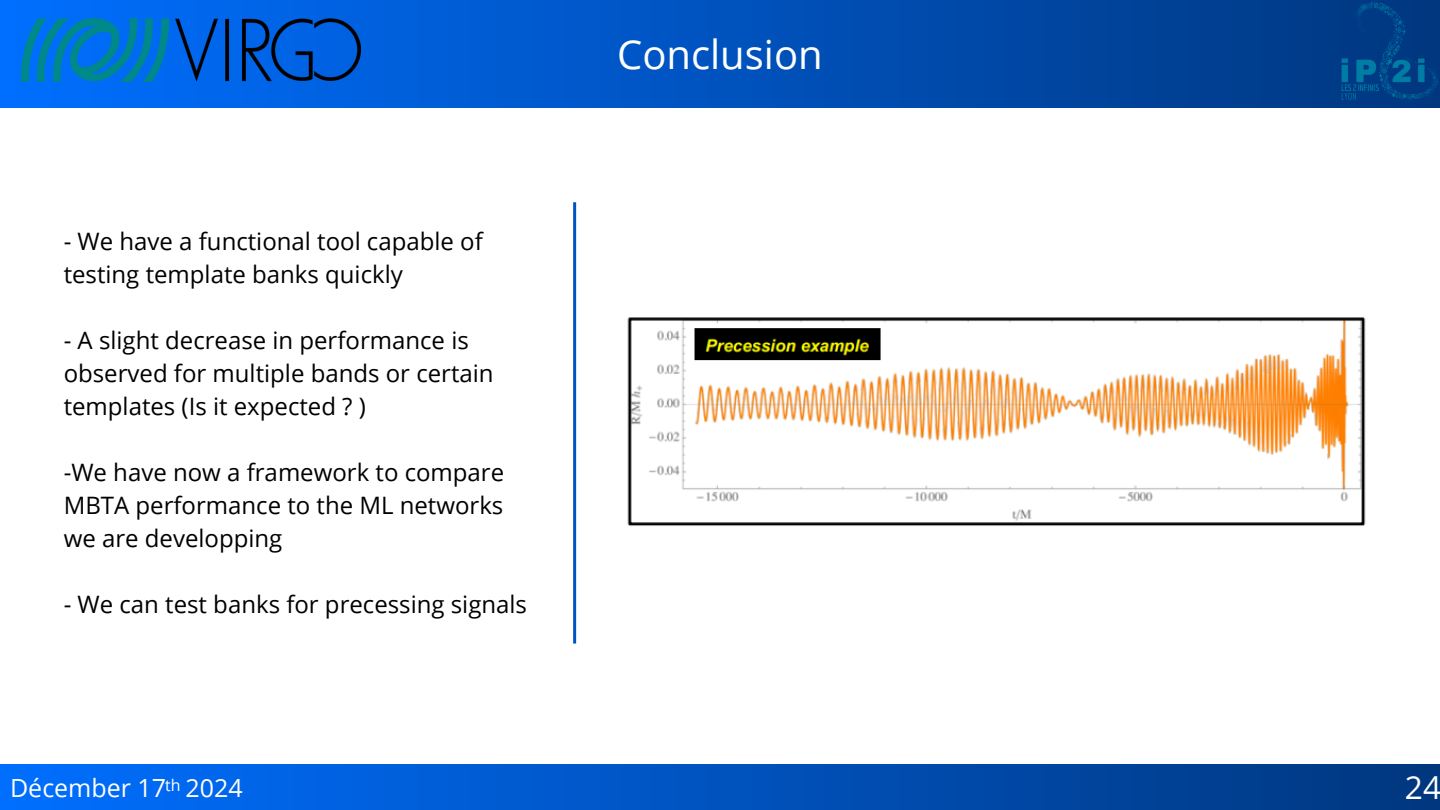
<style>
.page{position:relative;width:1440px;height:810px;background:#fff}
.page>*{position:absolute;margin:0;border:0;box-sizing:border-box;transform-origin:0 0}
.t1{font:40px "Open Sans";color:#fff}
.t2{font:31.7px "Open Sans";color:#fff}
.t3{font:25px "Open Sans";color:#fff}
.t4{font:24px/33px "Open Sans";color:#000}
.t5{font:16px "Open Sans";color:#fff}
</style>
<div class="page">
<div style="left:0;top:0;width:1440px;height:107px;background:linear-gradient(to right,#006ffe,#00367e)"></div>
<div style="left:0;top:765px;width:1440px;height:45px;background:linear-gradient(to right,#006fff,#00367e)"></div>
<img style="left:627px;top:317px;width:739px;height:209px">
<img style="left:1341px;top:0;width:99px;height:107px">
<img style="left:21px;top:19px;width:339px;height:62px">
<hr style="left:573px;top:202px;width:3px;height:442px;background:#0153c1">
<p class="t4" style="left:64px;top:224px;width:421px">- We have a functional tool capable of testing template banks quickly</p>
<p class="t4" style="left:64px;top:323px;width:431px">- A slight decrease in performance is observed for multiple bands or certain templates (Is it expected ? )</p>
<h3 class="t4" style="left:64px;top:455px;width:442px;text-align:justify">-We have now a framework to compare MBTA performance to the ML networks we are developping</h3>
<h3 class="t4" style="left:64px;top:587px;width:465px">- We can test banks for precessing signals</h3>
<h3 class="t3" style="left:10px;top:770px;width:158px">Décember 17</h3>
<h3 class="t5" style="left:165px;top:773px;width:17px">th</h3>
<h3 class="t3" style="left:186px;top:770px;width:59px">2024</h3>
<h1 class="t1" style="left:617px;top:26px;width:207px">Conclusion</h1>
<h2 class="t2" style="left:1405px;top:765px;width:38px">24</h2>
</div>
